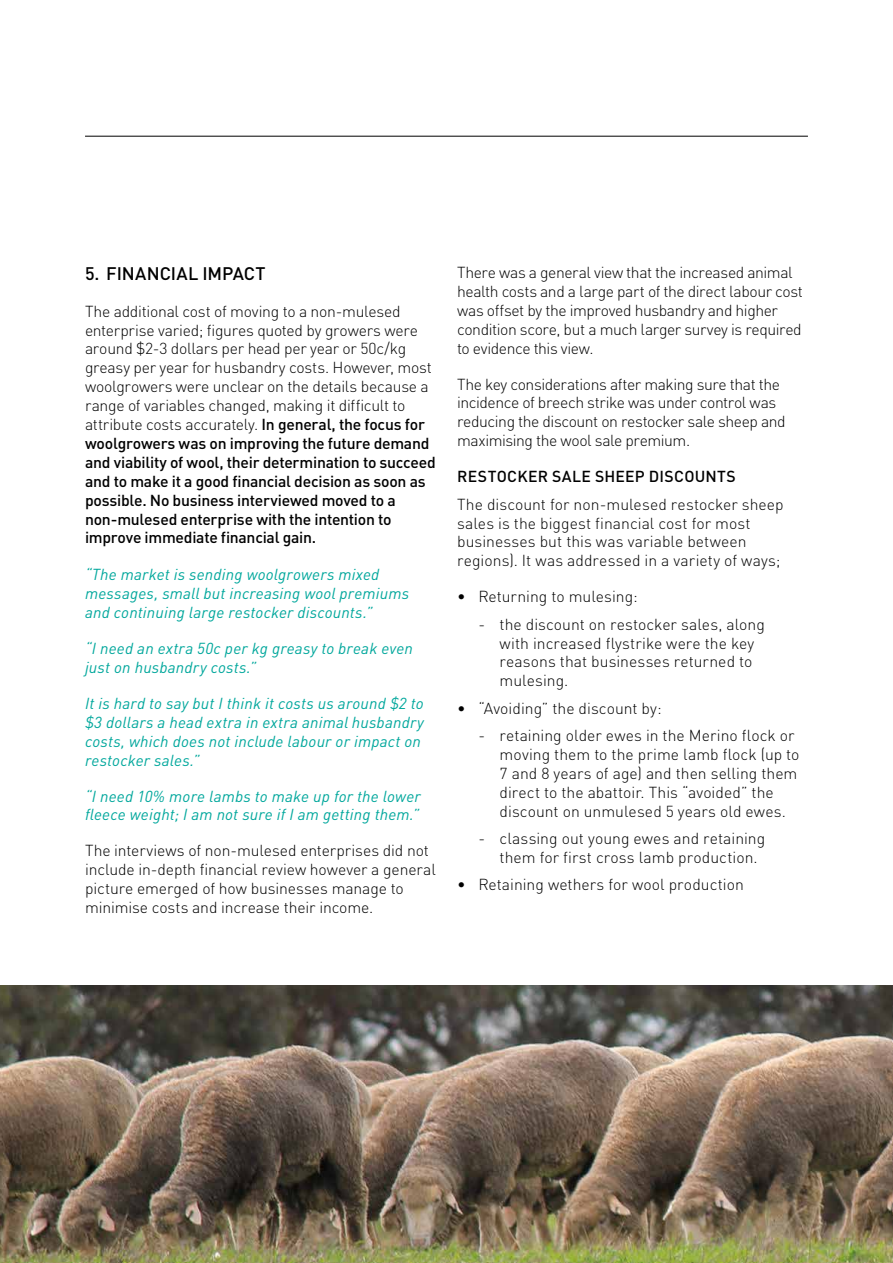
<style>
.page{position:relative;width:893px;height:1263px;background:#fff}
.page>*{position:absolute;margin:0;border:0;box-sizing:border-box;transform-origin:0 0}
.t1{font:500 18px "DINOT";letter-spacing:-.005em;color:#000}
.t2{font:300 15.75px/18.9px "DINOT";letter-spacing:-.005em;color:#000}
.t3{font:italic 15.75px/18.9px "DINOT";letter-spacing:.01em;color:#00a79c}
.t4{font:300 15.75px/18.9px "DINOT";letter-spacing:-.025em;color:#000}
.t5{font:300 15.75px/18.9px "DINOT";letter-spacing:-.03em;color:#000}
.t6{font:500 15.75px "DINOT";letter-spacing:.02em;color:#000}
.s1{font-weight:500}
</style>
<div class="page">
<hr style="left:85px;top:136px;width:723px;height:1px;background:#000">
<img style="left:0;top:986px;width:893px;height:277px">
<p class="t1" style="left:85px;top:262px;width:182px">5. FINANCIAL IMPACT</p>
<p class="t2" style="left:85px;top:301px;width:352px">The additional cost of moving to a non-mulesed enterprise varied; figures quoted by growers were around $2-3 dollars per head per year or 50c/kg greasy per year for husbandry costs. However, most woolgrowers were unclear on the details because a range of variables changed, making it difficult to attribute costs accurately. <span class="s1">In general, the focus for woolgrowers was on improving the future demand and viability of wool, their determination to succeed and to make it a good financial decision as soon as possible. No business interviewed moved to a non-mulesed enterprise with the intention to improve immediate financial gain.</span></p>
<p class="t3" style="left:85px;top:565px;width:326px">“The market is sending woolgrowers mixed messages, small but increasing wool premiums and continuing large restocker discounts.”</p>
<p class="t3" style="left:85px;top:639px;width:329px">“I need an extra 50c per kg greasy to break even just on husbandry costs.”</p>
<p class="t3" style="left:85px;top:693px;width:340px">It is hard to say but I think it costs us around $2 to $3 dollars a head extra in extra animal husbandry costs, which does not include labour or impact on restocker sales.”</p>
<p class="t3" style="left:85px;top:786px;width:337px">“I need 10% more lambs to make up for the lower fleece weight; I am not sure if I am getting them.”</p>
<p class="t2" style="left:85px;top:841px;width:352px">The interviews of non-mulesed enterprises did not include in-depth financial review however a general picture emerged of how businesses manage to minimise costs and increase their income.</p>
<p class="t4" style="left:457px;top:263px;width:347px">There was a general view that the increased animal health costs and a large part of the direct labour cost was offset by the improved husbandry and higher condition score, but a much larger survey is required to evidence this view.</p>
<p class="t5" style="left:457px;top:374px;width:330px">The key considerations after making sure that the incidence of breech strike was under control was reducing the discount on restocker sale sheep and maximising the wool sale premium.</p>
<p class="t6" style="left:457px;top:466px;width:280px">RESTOCKER SALE SHEEP DISCOUNTS</p>
<p class="t2" style="left:457px;top:494px;width:328px">The discount for non-mulesed restocker sheep sales is the biggest financial cost for most businesses but this was variable between regions). It was addressed in a variety of ways;</p>
<p class="t2" style="left:457px;top:587px;width:182px">• Returning to mulesing:</p>
<p class="t2" style="left:500px;top:614px;width:267px;text-indent:-21px">- the discount on restocker sales, along with increased flystrike were the key reasons that businesses returned to mulesing.</p>
<p class="t2" style="left:457px;top:698px;width:206px">• “Avoiding” the discount by:</p>
<p class="t2" style="left:500px;top:726px;width:301px;text-indent:-21px">- retaining older ewes in the Merino flock or moving them to the prime lamb flock (up to 7 and 8 years of age) and then selling them direct to the abattoir. This “avoided” the discount on unmulesed 5 years old ewes.</p>
<p class="t2" style="left:500px;top:829px;width:267px;text-indent:-21px">- classing out young ewes and retaining them for first cross lamb production.</p>
<p class="t2" style="left:457px;top:875px;width:288px">• Retaining wethers for wool production</p>
</div>
